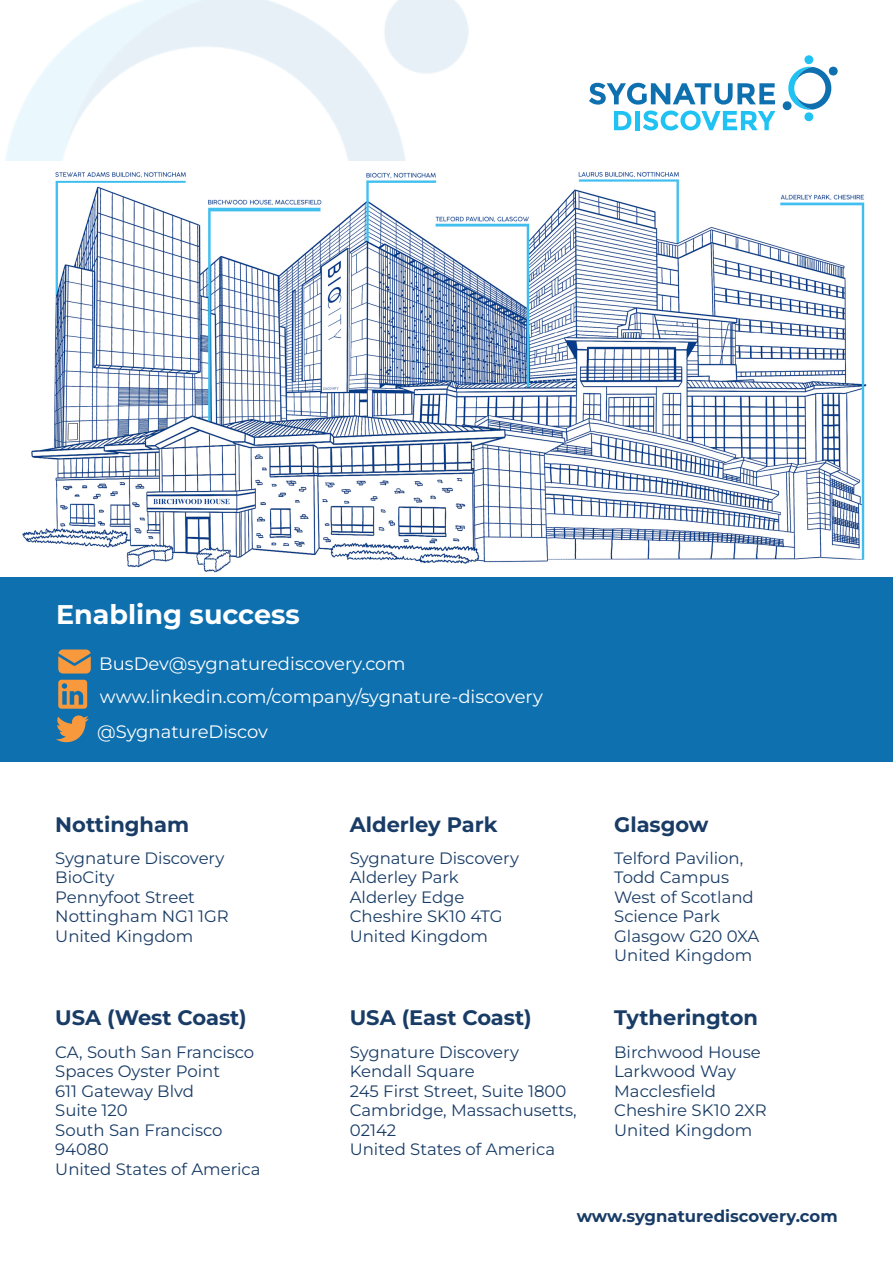
<style>
.page{position:relative;width:893px;height:1263px;background:#fff}
.page>*{position:absolute;margin:0;border:0;box-sizing:border-box;transform-origin:0 0}
.Titles{font:700 27px "Montserrat";color:#fff}
.Blue_subtitles{font:700 21px "Montserrat";color:#193c66}
.Body{font:18px "Montserrat";color:#fff}
.Blue_body{font:16.5px/19.5px "Montserrat";color:#193c66}
.t1{font:700 16.5px "Montserrat";color:#193c66}
</style>
<div class="page">
<img style="left:22px;top:171px;width:845px;height:402px">
<div style="left:0;top:577px;width:893px;height:185px;background:#0f70b0"></div>
<svg style="left:58px;top:649px;width:33px;height:24px"></svg>
<svg style="left:58px;top:680px;width:29px;height:29px"></svg>
<svg style="left:56px;top:715px;width:33px;height:27px"></svg>
<svg style="left:589px;top:83px;width:186px;height:22px"></svg>
<svg style="left:614px;top:111px;width:17px;height:19px"></svg>
<hr style="left:635px;top:111px;width:4px;height:19px;background:#1fc2f3">
<svg style="left:643px;top:111px;width:132px;height:19px"></svg>
<div style="left:804px;top:55px;width:9px;height:9px;background:#1fc2f3;border-radius:50%"></div>
<svg style="left:782px;top:101px;width:10px;height:10px"></svg>
<svg style="left:788px;top:66px;width:50px;height:56px"></svg>
<p class="Titles" style="left:56px;top:596px;width:245px">Enabling success</p>
<p class="Body" style="left:99px;top:652px;width:308px">BusDev@sygnaturediscovery.com</p>
<p class="Body" style="left:100px;top:684px;width:444px">www.linkedin.com/company/sygnature-discovery</p>
<p class="Body" style="left:97px;top:719px;width:172px">@SygnatureDiscov</p>
<p class="Blue_subtitles" style="left:55px;top:810px;width:135px">Nottingham</p>
<p class="Blue_body" style="left:55px;top:848px;width:171px">Sygnature Discovery</p>
<p class="Blue_body" style="left:55px;top:867px;width:61px">BioCity</p>
<p class="Blue_body" style="left:55px;top:887px;width:141px">Pennyfoot Street</p>
<p class="Blue_body" style="left:55px;top:906px;width:175px">Nottingham NG1 1GR</p>
<p class="Blue_body" style="left:55px;top:926px;width:140px">United Kingdom</p>
<p class="Blue_subtitles" style="left:55px;top:1004px;width:193px">USA (West Coast)</p>
<p class="Blue_body" style="left:55px;top:1042px;width:201px">CA, South San Francisco</p>
<p class="Blue_body" style="left:55px;top:1061px;width:166px">Spaces Oyster Point</p>
<p class="Blue_body" style="left:55px;top:1081px;width:140px">611 Gateway Blvd</p>
<p class="Blue_body" style="left:55px;top:1100px;width:74px">Suite 120</p>
<p class="Blue_body" style="left:55px;top:1120px;width:169px">South San Francisco</p>
<p class="Blue_body" style="left:55px;top:1139px;width:55px">94080</p>
<p class="Blue_body" style="left:55px;top:1159px;width:207px">United States of America</p>
<p class="Blue_subtitles" style="left:350px;top:810px;width:149px">Alderley Park</p>
<p class="Blue_body" style="left:350px;top:848px;width:171px">Sygnature Discovery</p>
<p class="Blue_body" style="left:350px;top:867px;width:111px">Alderley Park</p>
<p class="Blue_body" style="left:350px;top:887px;width:116px">Alderley Edge</p>
<p class="Blue_body" style="left:350px;top:906px;width:154px">Cheshire SK10 4TG</p>
<p class="Blue_body" style="left:350px;top:926px;width:140px">United Kingdom</p>
<p class="Blue_subtitles" style="left:350px;top:1004px;width:183px">USA (East Coast)</p>
<p class="Blue_body" style="left:350px;top:1042px;width:171px">Sygnature Discovery</p>
<p class="Blue_body" style="left:350px;top:1061px;width:127px">Kendall Square</p>
<p class="Blue_body" style="left:350px;top:1081px;width:218px">245 First Street, Suite 1800</p>
<p class="Blue_body" style="left:350px;top:1100px;width:228px">Cambridge, Massachusetts,<br>02142</p>
<p class="Blue_body" style="left:350px;top:1139px;width:207px">United States of America</p>
<p class="Blue_subtitles" style="left:614px;top:810px;width:96px">Glasgow</p>
<p class="Blue_body" style="left:614px;top:848px;width:131px">Telford Pavilion,<br>Todd Campus</p>
<p class="Blue_body" style="left:614px;top:887px;width:141px">West of Scotland<br>Science Park</p>
<p class="Blue_body" style="left:614px;top:926px;width:147px">Glasgow G20 0XA</p>
<p class="Blue_body" style="left:614px;top:945px;width:140px">United Kingdom</p>
<p class="Blue_subtitles" style="left:614px;top:1004px;width:145px">Tytherington</p>
<p class="Blue_body" style="left:614px;top:1042px;width:148px">Birchwood House</p>
<p class="Blue_body" style="left:614px;top:1061px;width:123px">Larkwood Way</p>
<p class="Blue_body" style="left:614px;top:1081px;width:103px">Macclesfield</p>
<p class="Blue_body" style="left:614px;top:1100px;width:154px">Cheshire SK10 2XR</p>
<p class="Blue_body" style="left:614px;top:1120px;width:140px">United Kingdom</p>
<p class="t1" style="left:577px;top:1205px;width:263px">www.sygnaturediscovery.com</p>
</div>
